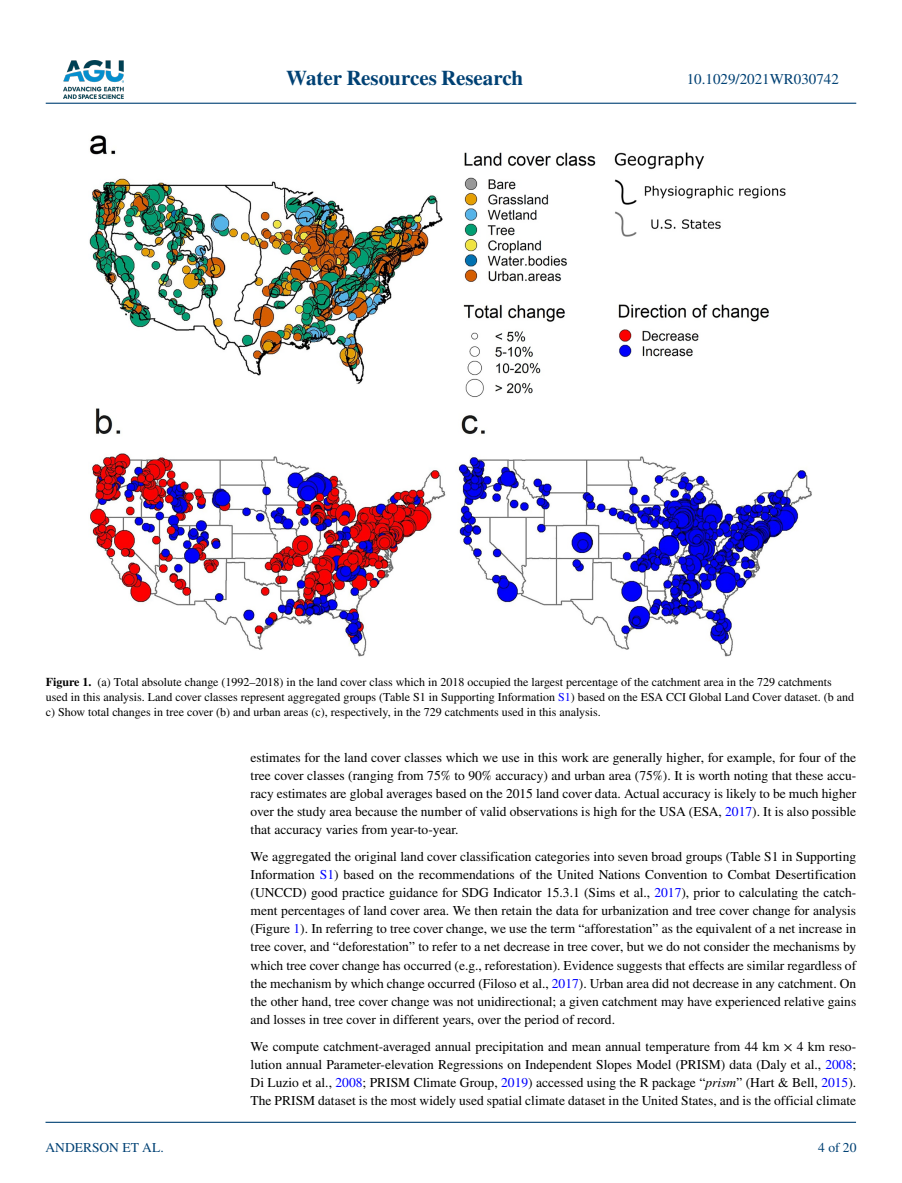
<style>
.page{position:relative;width:902px;height:1183px;background:#fff}
.page>*{position:absolute;margin:0;border:0;box-sizing:border-box;transform-origin:0 0}
.t1{font:700 21px "STIX";color:#004174}
.t2{font:15px "STIX";color:#004174}
.t3{font:13.5px/18px "STIX";color:#000;text-align:justify}
.t4{font:13.5px "STIX";color:#004174}
.t5{font:12px/15px "STIX";color:#000}
.s1{font-weight:700}
.s2{color:#00f}
.s3{font-style:italic}
</style>
<div class="page">
<img style="left:63px;top:60px;width:60px;height:39px">
<hr style="left:46px;top:103px;width:810px;height:1px;background:#004174">
<hr style="left:45px;top:1121px;width:810px;height:1px;background:#004174">
<img style="left:89px;top:135px;width:723px;height:522px">
<h1 class="t1" style="left:286px;top:66px;width:238px">Water Resources Research</h1>
<p class="t2" style="left:686px;top:69px;width:154px">10.1029/2021WR030742</p>
<p class="t5" style="left:46px;top:675px;width:809px"><span class="s1">Figure 1.</span> (a) Total absolute change (1992–2018) in the land cover class which in 2018 occupied the largest percentage of the catchment area in the 729 catchments used in this analysis. Land cover classes represent aggregated groups (Table S1 in Supporting Information <span class="s2">S1</span>) based on the ESA CCI Global Land Cover dataset. (b and c) Show total changes in tree cover (b) and urban areas (c), respectively, in the 729 catchments used in this analysis.</p>
<p class="t4" style="left:45px;top:1138px;width:120px">ANDERSON ET AL.</p>
<p class="t3" style="left:250px;top:749px;width:607px">estimates for the land cover classes which we use in this work are generally higher, for example, for four of the tree cover classes (ranging from 75% to 90% accuracy) and urban area (75%). It is worth noting that these accu&shy;racy estimates are global averages based on the 2015 land cover data. Actual accuracy is likely to be much higher over the study area because the number of valid observations is high for the USA (ESA, <span class="s2">2017</span>). It is also possible that accuracy varies from year-to-year.</p>
<p class="t3" style="left:250px;top:848px;width:607px">We aggregated the original land cover classification categories into seven broad groups (Table S1 in Supporting Information <span class="s2">S1</span>) based on the recommendations of the United Nations Convention to Combat Desertification (UNCCD) good practice guidance for SDG Indicator 15.3.1 (Sims et al., <span class="s2">2017</span>), prior to calculating the catch&shy;ment percentages of land cover area. We then retain the data for urbanization and tree cover change for analysis (Figure <span class="s2">1</span>). In referring to tree cover change, we use the term “afforestation” as the equivalent of a net increase in tree cover, and “deforestation” to refer to a net decrease in tree cover, but we do not consider the mechanisms by which tree cover change has occurred (e.g., reforestation). Evidence suggests that effects are similar regardless of the mechanism by which change occurred (Filoso et al., <span class="s2">2017</span>). Urban area did not decrease in any catchment. On the other hand, tree cover change was not unidirectional; a given catchment may have experienced relative gains and losses in tree cover in different years, over the period of record.</p>
<p class="t3" style="left:250px;top:1037px;width:607px">We compute catchment-averaged annual precipitation and mean annual temperature from 44 km × 4 km reso&shy;lution annual Parameter-elevation Regressions on Independent Slopes Model (PRISM) data (Daly et al., <span class="s2">2008</span>; Di Luzio et al., <span class="s2">2008</span>; PRISM Climate Group, <span class="s2">2019</span>) accessed using the R package “<span class="s3">prism</span>” (Hart &amp; Bell, <span class="s2">2015</span>).<br>The PRISM dataset is the most widely used spatial climate dataset in the United States, and is the official climate</p>
<p class="t4" style="left:818px;top:1138px;width:40px">4 of 20</p>
</div>
